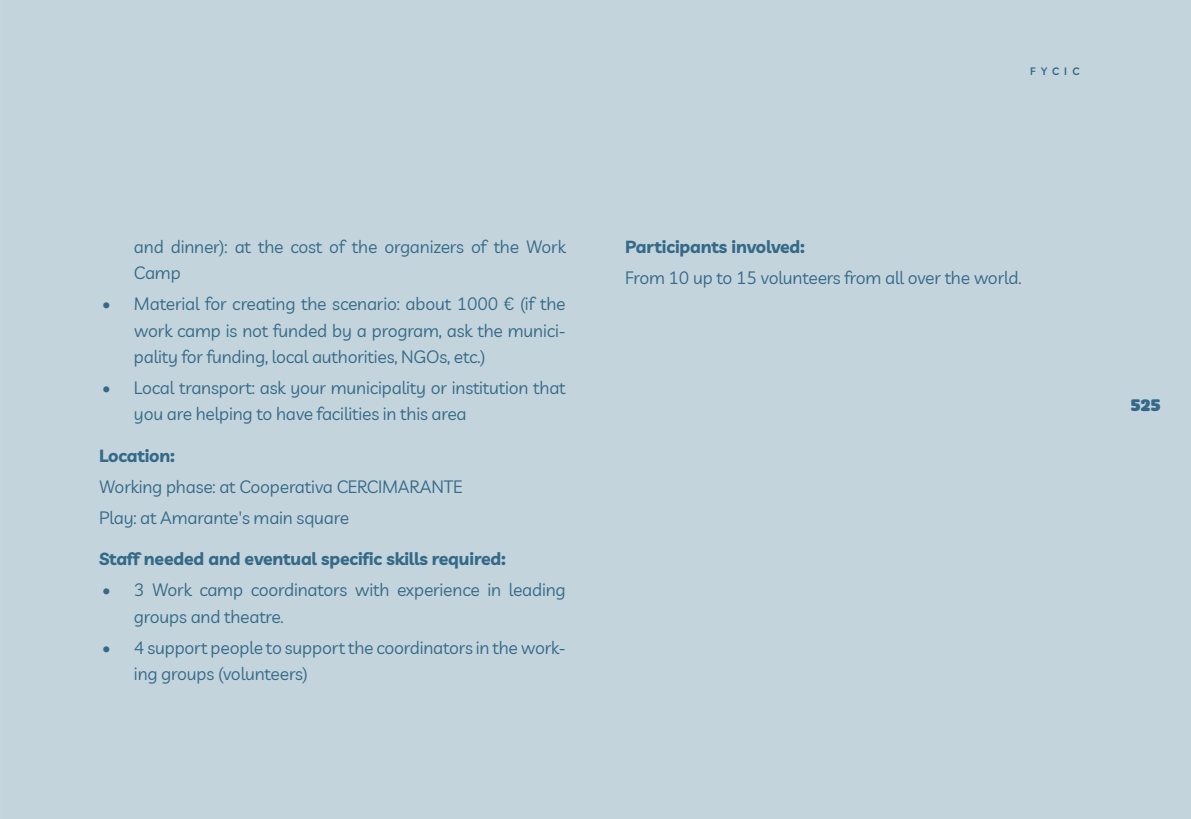
<style>
.page{position:relative;width:1191px;height:819px;background:#fff}
.page>*{position:absolute;margin:0;border:0;box-sizing:border-box;transform-origin:0 0}
.t1{font:17.5px/26.2px "Livvic";letter-spacing:-.01em;color:#346a88}
.t2{font:700 17.5px "Livvic";letter-spacing:-.01em;color:#346a88}
.t3{font:17.5px "Coiny Cyrillic";color:#346a88}
.t4{font:600 10.5px "Livvic";letter-spacing:.5em;color:#346a88}
</style>
<div class="page">
<div style="left:1px;top:0;width:1190px;height:819px;background:#c4d4dc"></div>
<svg style="left:0;top:0;width:1px;height:819px"></svg>
<p class="t4" style="left:1030px;top:63px;width:51px">FYCIC</p>
<p class="t1" style="left:134px;top:232px;width:433px">and dinner): at the cost of the organizers of the Work<br>Camp</p>
<p class="t1" style="left:134px;top:290px;width:433px;text-align:justify;text-indent:-32px">• Material for creating the scenario: about 1000 € (if the work camp is not funded by a program, ask the munici&shy;pality for funding, local authorities, NGOs, etc.)</p>
<p class="t1" style="left:134px;top:374px;width:433px;text-indent:-32px">• Local transport: ask your municipality or institution that you are helping to have facilities in this area</p>
<p class="t2" style="left:99px;top:441px;width:77px">Location:</p>
<p class="t1" style="left:99px;top:472px;width:365px">Working phase: at Cooperativa CERCIMARANTE</p>
<p class="t1" style="left:99px;top:503px;width:251px">Play: at Amarante's main square</p>
<p class="t2" style="left:99px;top:545px;width:408px">Staff needed and eventual specific skills required:</p>
<p class="t1" style="left:134px;top:576px;width:433px;text-indent:-32px">• 3 Work camp coordinators with experience in leading groups and theatre.</p>
<p class="t1" style="left:134px;top:633px;width:433px;text-indent:-32px">• 4 support people to support the coordinators in the work&shy;ing groups (volunteers)</p>
<p class="t2" style="left:625px;top:233px;width:181px">Participants involved:</p>
<p class="t1" style="left:625px;top:264px;width:398px">From 10 up to 15 volunteers from all over the world.</p>
<p class="t3" style="left:1130px;top:390px;width:32px">525</p>
</div>
